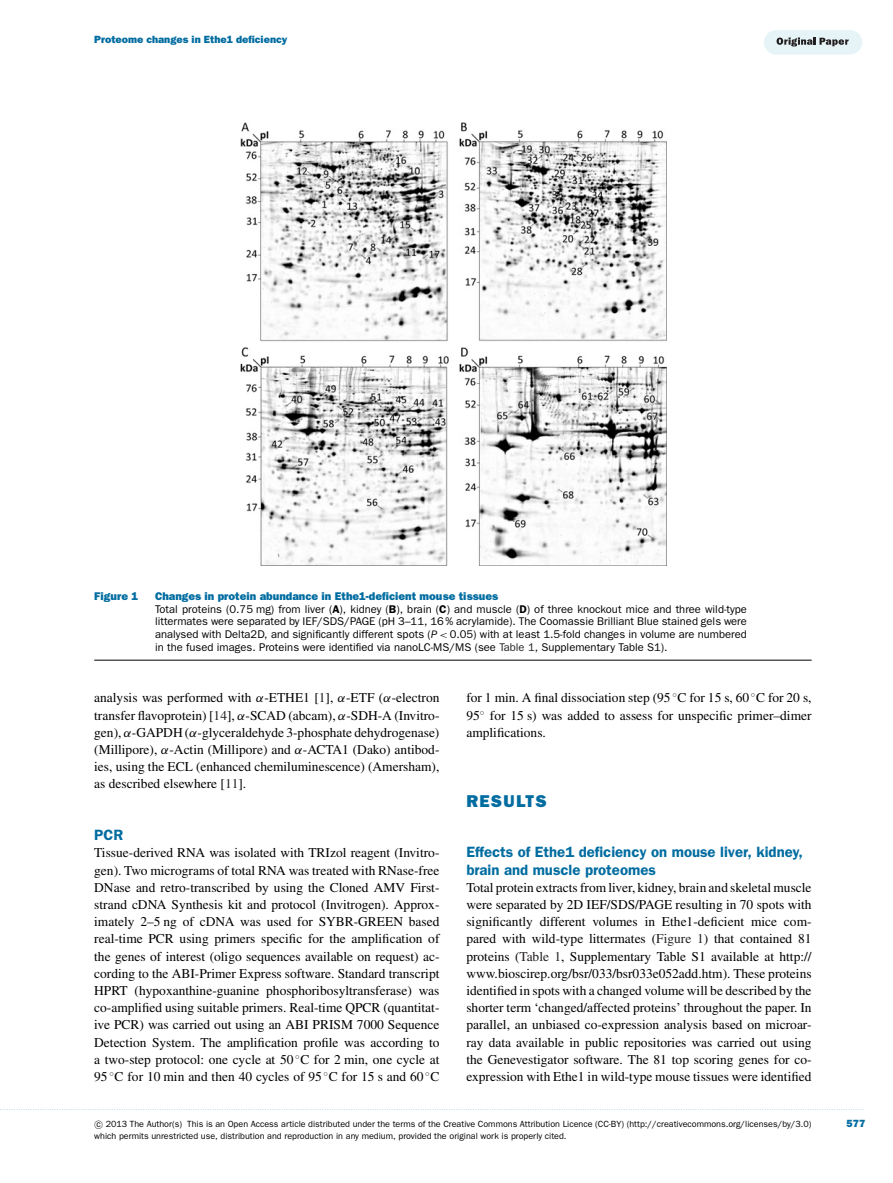
<style>
.page{position:relative;width:893px;height:1183px;background:#fff}
.page>*{position:absolute;margin:0;border:0;box-sizing:border-box;transform-origin:0 0}
.t1{font:800 17.25px "Franklin Gothic";letter-spacing:.075em;color:#006ca0}
.t2{font:600 15px/17.2px "Franklin Gothic";color:#006ca0}
.t3{font:13.5px/17.2px "Times";color:#000;text-align:justify}
.t4{font:11.25px/12.8px "Franklin Gothic";color:#000}
.t5{font:800 11.25px "Franklin Gothic";color:#006ca0}
.t6{font:800 10.5px "Franklin Gothic";color:#006ca0}
.t7{font:9px/12px "Franklin Gothic";color:#000}
.s1{font-weight:800;color:#006ca0}
.s2{font-weight:600}
.s3{font-style:italic}
.s4{font-family:"RMTMI"}
.s5{color:#231f20}
.s6{font-family:"CMSY10"}
</style>
<div class="page">
<div style="left:764px;top:30px;width:98px;height:25px;background:#e7f4f7;border-radius:12px"></div>
<div style="left:763px;top:30px;width:100px;height:25px;border:1px solid #fff;border-radius:13px"></div>
<svg style="left:776px;top:37px;width:73px;height:9px"></svg>
<img style="left:241px;top:122px;width:425px;height:443px">
<hr style="left:94px;top:659px;width:718px;height:1px;background:#000">
<p class="t6" style="left:94px;top:36px;width:195px">Proteome changes in Ethe1 deficiency</p>
<p class="t5" style="left:94px;top:592px;width:45px">Figure 1</p>
<p class="t4" style="left:155px;top:590px;width:593px"><span class="s1">Changes in protein abundance in Ethe1-deficient mouse tissues<br></span>Total proteins (0.75 mg) from liver (<span class="s2">A</span>), kidney (<span class="s2">B</span>), brain (<span class="s2">C</span>) and muscle (<span class="s2">D</span>) of three knockout mice and three wild-type littermates were separated by IEF/SDS/PAGE (pH 3–11, 16 % acrylamide). The Coomassie Brilliant Blue stained gels were analysed with Delta2D, and significantly different spots (<span class="s3">P</span> <span class="s4">&lt;</span> 0.05) with at least 1.5-fold changes in volume are numbered in the fused images. Proteins were identified via nanoLC-MS/MS (see <span class="s5">Table 1</span>, Supplementary Table S1).</p>
<p class="t3" style="left:466px;top:690px;width:347px">for 1 min. A final dissociation step (95 <sup>◦</sup>C for 15 s, 60 <sup>◦</sup>C for 20 s, 95<sup>◦</sup> for 15 s) was added to assess for unspecific primer–dimer amplifications.</p>
<p class="t3" style="left:94px;top:690px;width:347px">analysis was performed with <span class="s4">α</span>-ETHE1 [<span class="s5">1</span>], <span class="s4">α</span>-ETF (<span class="s4">α</span>-electron transfer flavoprotein) [<span class="s5">14</span>], <span class="s4">α</span>-SCAD (abcam), <span class="s4">α</span>-SDH-A (Invitro&shy;gen), <span class="s4">α</span>-GAPDH (<span class="s4">α</span>-glyceraldehyde 3-phosphate dehydrogenase) (Millipore), <span class="s4">α</span>-Actin (Millipore) and <span class="s4">α</span>-ACTA1 (Dako) antibod&shy;ies, using the ECL (enhanced chemiluminescence) (Amersham), as described elsewhere [<span class="s5">11</span>].</p>
<p class="t2" style="left:94px;top:827px;width:30px">PCR</p>
<p class="t3" style="left:94px;top:845px;width:347px">Tissue-derived RNA was isolated with TRIzol reagent (Invitro&shy;gen). Two micrograms of total RNA was treated with RNase-free DNase and retro-transcribed by using the Cloned AMV First&shy;strand cDNA Synthesis kit and protocol (Invitrogen). Approx&shy;imately 2–5 ng of cDNA was used for SYBR-GREEN based real-time PCR using primers specific for the amplification of the genes of interest (oligo sequences available on request) ac&shy;cording to the ABI-Primer Express software. Standard transcript HPRT (hypoxanthine-guanine phosphoribosyltransferase) was co-amplified using suitable primers. Real-time QPCR (quantitat&shy;ive PCR) was carried out using an ABI PRISM 7000 Sequence Detection System. The amplification profile was according to a two-step protocol: one cycle at 50 <sup>◦</sup>C for 2 min, one cycle at 95 <sup>◦</sup>C for 10 min and then 40 cycles of 95 <sup>◦</sup>C for 15 s and 60 <sup>◦</sup>C</p>
<p class="t1" style="left:466px;top:794px;width:82px">RESULTS</p>
<p class="t2" style="left:466px;top:844px;width:338px">Effects of Ethe1 deficiency on mouse liver, kidney, brain and muscle proteomes</p>
<p class="t3" style="left:466px;top:879px;width:347px">Total protein extracts from liver, kidney, brain and skeletal muscle were separated by 2D IEF/SDS/PAGE resulting in 70 spots with significantly different volumes in Ethe1-deficient mice com&shy;pared with wild-type littermates (<span class="s5">Figure 1</span>) that contained 81 proteins (<span class="s5">Table 1</span>, Supplementary Table S1 available at http:// www.bioscirep.org/bsr/033/bsr033e052add.htm). These proteins identified in spots with a changed volume will be described by the shorter term ‘changed/affected proteins’ throughout the paper. In parallel, an unbiased co-expression analysis based on microar&shy;ray data available in public repositories was carried out using the Genevestigator software. The 81 top scoring genes for co&shy;expression with Ethe1 in wild-type mouse tissues were identified</p>
<p class="t7" style="left:94px;top:1118px;width:719px"><span class="s6">-</span>c 2013 The Author(s) This is an Open Access article distributed under the terms of the Creative Commons Attribution Licence (CC-BY) (http://creativecommons.org/licenses/by/3.0) which permits unrestricted use, distribution and reproduction in any medium, provided the original work is properly cited.</p>
<p class="t6" style="left:847px;top:1119px;width:20px">577</p>
</div>
